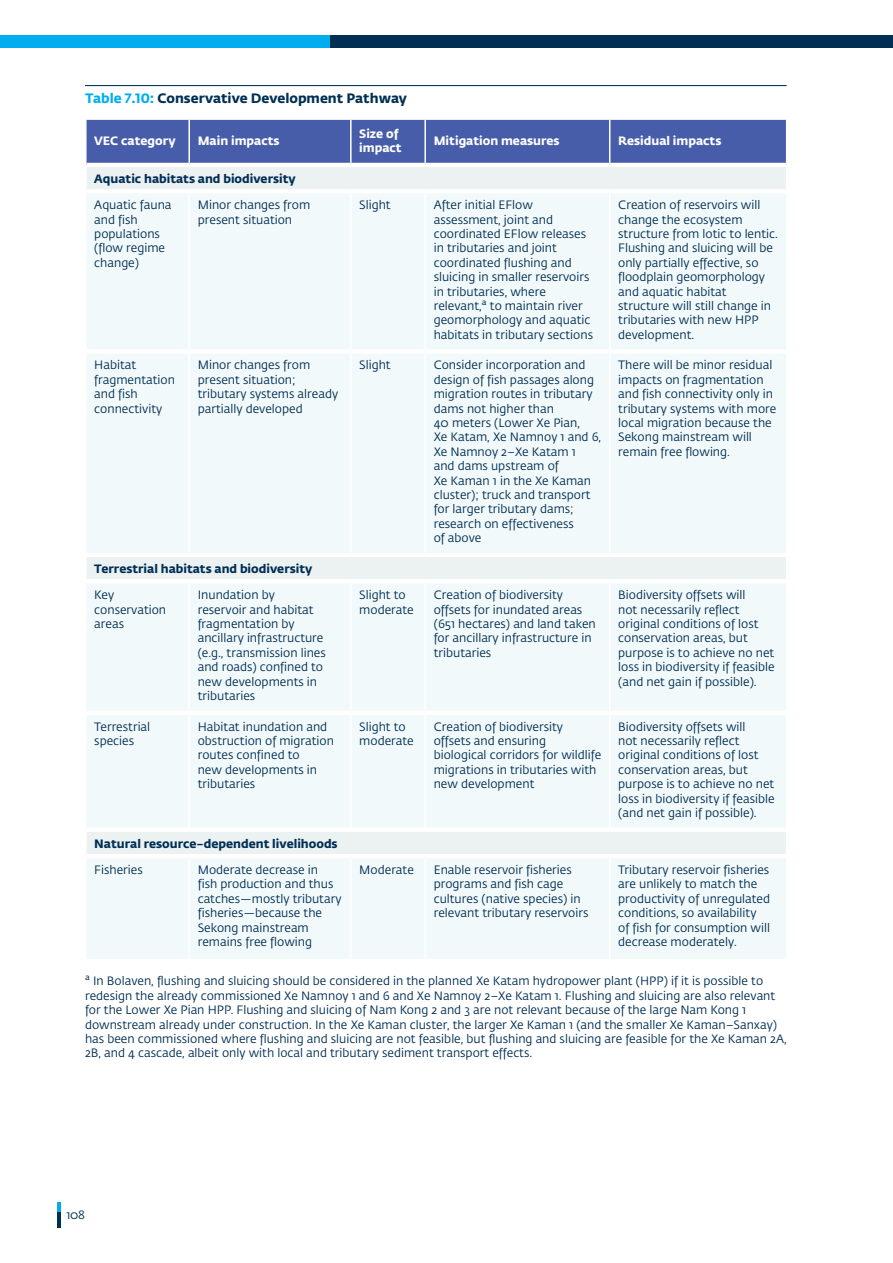
<style>
.page{position:relative;width:893px;height:1263px;background:#fff}
.page>*{position:absolute;margin:0;border:0;box-sizing:border-box;transform-origin:0 0}
.t1{font:700 13.5px "Fedra Sans Std";color:#002f54}
.t2{font:12px/14.4px "Fedra Sans Std";color:#002f54}
.t3{font:700 12px "Fedra Sans Std";color:#002f54}
.t4{font:700 12px/14.4px "Fedra Sans Std";color:#fff}
.s1{color:#00aeef}
</style>
<div class="page">
<div style="left:0;top:35px;width:331px;height:13px;background:#00aeef"></div>
<div style="left:331px;top:35px;width:562px;height:13px;background:#002f54"></div>
<hr style="left:57px;top:1202px;width:3px;height:25px;background:#002f54">
<svg style="left:57px;top:1202px;width:3px;height:10px"></svg>
<hr style="left:85px;top:85px;width:702px;height:1px;background:#002f54">
<div style="left:87px;top:194px;width:699px;height:765px;background:#f2f9fa"></div>
<svg style="left:86px;top:120px;width:700px;height:69px;background:#8190c3"></svg>
<hr style="left:188px;top:193px;width:2px;height:156px;background:#fff">
<hr style="left:350px;top:193px;width:2px;height:156px;background:#fff">
<hr style="left:424px;top:193px;width:2px;height:156px;background:#fff">
<hr style="left:609px;top:193px;width:1px;height:156px;background:#fff">
<hr style="left:188px;top:354px;width:2px;height:199px;background:#fff">
<hr style="left:350px;top:354px;width:2px;height:199px;background:#fff">
<hr style="left:424px;top:354px;width:2px;height:199px;background:#fff">
<hr style="left:609px;top:354px;width:1px;height:199px;background:#fff">
<hr style="left:188px;top:583px;width:2px;height:128px;background:#fff">
<hr style="left:350px;top:583px;width:2px;height:128px;background:#fff">
<hr style="left:424px;top:583px;width:2px;height:128px;background:#fff">
<hr style="left:609px;top:583px;width:1px;height:128px;background:#fff">
<hr style="left:188px;top:715px;width:2px;height:113px;background:#fff">
<hr style="left:350px;top:715px;width:2px;height:113px;background:#fff">
<hr style="left:424px;top:715px;width:2px;height:113px;background:#fff">
<hr style="left:609px;top:715px;width:1px;height:113px;background:#fff">
<hr style="left:188px;top:858px;width:2px;height:101px;background:#fff">
<hr style="left:350px;top:858px;width:2px;height:101px;background:#fff">
<hr style="left:424px;top:858px;width:2px;height:101px;background:#fff">
<hr style="left:609px;top:858px;width:1px;height:101px;background:#fff">
<hr style="left:87px;top:163px;width:102px;height:4px;background:#fff">
<hr style="left:189px;top:163px;width:162px;height:4px;background:#fff">
<hr style="left:351px;top:163px;width:74px;height:4px;background:#fff">
<hr style="left:425px;top:163px;width:185px;height:4px;background:#fff">
<hr style="left:610px;top:163px;width:176px;height:4px;background:#fff">
<div style="left:87px;top:349px;width:102px;height:5px;background:#fff"></div>
<div style="left:189px;top:349px;width:162px;height:5px;background:#fff"></div>
<div style="left:351px;top:349px;width:74px;height:5px;background:#fff"></div>
<div style="left:425px;top:349px;width:185px;height:5px;background:#fff"></div>
<div style="left:610px;top:349px;width:176px;height:5px;background:#fff"></div>
<hr style="left:87px;top:553px;width:102px;height:4px;background:#fff">
<hr style="left:189px;top:553px;width:162px;height:4px;background:#fff">
<hr style="left:351px;top:553px;width:74px;height:4px;background:#fff">
<hr style="left:425px;top:553px;width:185px;height:4px;background:#fff">
<hr style="left:610px;top:553px;width:176px;height:4px;background:#fff">
<hr style="left:87px;top:579px;width:102px;height:4px;background:#fff">
<hr style="left:189px;top:579px;width:162px;height:4px;background:#fff">
<hr style="left:351px;top:579px;width:74px;height:4px;background:#fff">
<hr style="left:425px;top:579px;width:185px;height:4px;background:#fff">
<hr style="left:610px;top:579px;width:176px;height:4px;background:#fff">
<hr style="left:87px;top:711px;width:102px;height:4px;background:#fff">
<hr style="left:189px;top:711px;width:162px;height:4px;background:#fff">
<hr style="left:351px;top:711px;width:74px;height:4px;background:#fff">
<hr style="left:425px;top:711px;width:185px;height:4px;background:#fff">
<hr style="left:610px;top:711px;width:176px;height:4px;background:#fff">
<hr style="left:87px;top:828px;width:102px;height:4px;background:#fff">
<hr style="left:189px;top:828px;width:162px;height:4px;background:#fff">
<hr style="left:351px;top:828px;width:74px;height:4px;background:#fff">
<hr style="left:425px;top:828px;width:185px;height:4px;background:#fff">
<hr style="left:610px;top:828px;width:176px;height:4px;background:#fff">
<hr style="left:87px;top:854px;width:102px;height:4px;background:#fff">
<hr style="left:189px;top:854px;width:162px;height:4px;background:#fff">
<hr style="left:351px;top:854px;width:74px;height:4px;background:#fff">
<hr style="left:425px;top:854px;width:185px;height:4px;background:#fff">
<hr style="left:610px;top:854px;width:176px;height:4px;background:#fff">
<p class="t1" style="left:85px;top:89px;width:323px"><span class="s1">Table 7.10:</span> Conservative Development Pathway</p>
<p class="t4" style="left:94px;top:133px;width:83px">VEC category</p>
<p class="t4" style="left:198px;top:133px;width:83px">Main impacts</p>
<p class="t4" style="left:359px;top:126px;width:44px">Size of impact</p>
<p class="t4" style="left:434px;top:133px;width:127px">Mitigation measures</p>
<p class="t4" style="left:618px;top:133px;width:105px">Residual impacts</p>
<p class="t3" style="left:94px;top:171px;width:203px">Aquatic habitats and biodiversity</p>
<p class="t2" style="left:94px;top:198px;width:79px">Aquatic fauna and fish populations (flow regime change)</p>
<p class="t2" style="left:198px;top:198px;width:114px">Minor changes from present situation</p>
<p class="t2" style="left:359px;top:198px;width:33px">Slight</p>
<p class="t2" style="left:434px;top:198px;width:161px">After initial EFlow assessment, joint and coordinated EFlow releases in tributaries and joint coordinated flushing and sluicing in smaller reservoirs in tributaries, where relevant,a to maintain river geomorphology and aquatic habitats in tributary sections</p>
<p class="t2" style="left:618px;top:198px;width:161px">Creation of reservoirs will change the ecosystem structure from lotic to lentic.<br>Flushing and sluicing will be only partially effective, so floodplain geomorphology and aquatic habitat structure will still change in tributaries with new HPP development.</p>
<p class="t2" style="left:94px;top:358px;width:82px">Habitat fragmentation and fish connectivity</p>
<p class="t2" style="left:198px;top:358px;width:142px">Minor changes from present situation; tributary systems already partially developed</p>
<p class="t2" style="left:359px;top:358px;width:33px">Slight</p>
<p class="t2" style="left:434px;top:358px;width:169px">Consider incorporation and design of fish passages along migration routes in tributary dams not higher than<br>40 meters (Lower Xe Pian,<br>Xe Katam, Xe Namnoy 1 and 6,<br>Xe Namnoy 2–Xe Katam 1<br>and dams upstream of<br>Xe Kaman 1 in the Xe Kaman cluster); truck and transport for larger tributary dams; research on effectiveness<br>of above</p>
<p class="t2" style="left:618px;top:358px;width:160px">There will be minor residual impacts on fragmentation and fish connectivity only in tributary systems with more local migration because the<br>Sekong mainstream will remain free flowing.</p>
<p class="t3" style="left:94px;top:561px;width:220px">Terrestrial habitats and biodiversity</p>
<p class="t2" style="left:94px;top:588px;width:73px">Key conservation areas</p>
<p class="t2" style="left:198px;top:588px;width:130px">Inundation by reservoir and habitat fragmentation by ancillary infrastructure (e.g., transmission lines and roads) confined to new developments in tributaries</p>
<p class="t2" style="left:359px;top:588px;width:56px">Slight to moderate</p>
<p class="t2" style="left:434px;top:588px;width:164px">Creation of biodiversity offsets for inundated areas (651 hectares) and land taken for ancillary infrastructure in tributaries</p>
<p class="t2" style="left:618px;top:588px;width:158px">Biodiversity offsets will<br>not necessarily reflect original conditions of lost conservation areas, but purpose is to achieve no net loss in biodiversity if feasible (and net gain if possible).</p>
<p class="t2" style="left:94px;top:719px;width:57px">Terrestrial species</p>
<p class="t2" style="left:198px;top:719px;width:138px">Habitat inundation and obstruction of migration routes confined to<br>new developments in tributaries</p>
<p class="t2" style="left:359px;top:719px;width:56px">Slight to moderate</p>
<p class="t2" style="left:434px;top:719px;width:169px">Creation of biodiversity offsets and ensuring biological corridors for wildlife migrations in tributaries with new development</p>
<p class="t2" style="left:618px;top:719px;width:158px">Biodiversity offsets will<br>not necessarily reflect original conditions of lost conservation areas, but purpose is to achieve no net loss in biodiversity if feasible (and net gain if possible).</p>
<p class="t3" style="left:94px;top:836px;width:245px">Natural resource–dependent livelihoods</p>
<p class="t2" style="left:94px;top:863px;width:50px">Fisheries</p>
<p class="t2" style="left:198px;top:863px;width:145px">Moderate decrease in<br>fish production and thus catches—mostly tributary fisheries—because the<br>Sekong mainstream remains free flowing</p>
<p class="t2" style="left:359px;top:863px;width:56px">Moderate</p>
<p class="t2" style="left:434px;top:863px;width:156px">Enable reservoir fisheries programs and fish cage cultures (native species) in relevant tributary reservoirs</p>
<p class="t2" style="left:618px;top:863px;width:153px">Tributary reservoir fisheries are unlikely to match the productivity of unregulated conditions, so availability of fish for consumption will decrease moderately.</p>
<p class="t2" style="left:85px;top:974px;width:703px">a In Bolaven, flushing and sluicing should be considered in the planned Xe Katam hydropower plant (HPP) if it is possible to redesign the already commissioned Xe Namnoy 1 and 6 and Xe Namnoy 2–Xe Katam 1. Flushing and sluicing are also relevant for the Lower Xe Pian HPP. Flushing and sluicing of Nam Kong 2 and 3 are not relevant because of the large Nam Kong 1 downstream already under construction. In the Xe Kaman cluster, the larger Xe Kaman 1 (and the smaller Xe Kaman–Sanxay) has been commissioned where flushing and sluicing are not feasible, but flushing and sluicing are feasible for the Xe Kaman 2A, 2B, and 4 cascade, albeit only with local and tributary sediment transport effects.</p>
<p class="t2" style="left:66px;top:1208px;width:20px">108</p>
</div>
